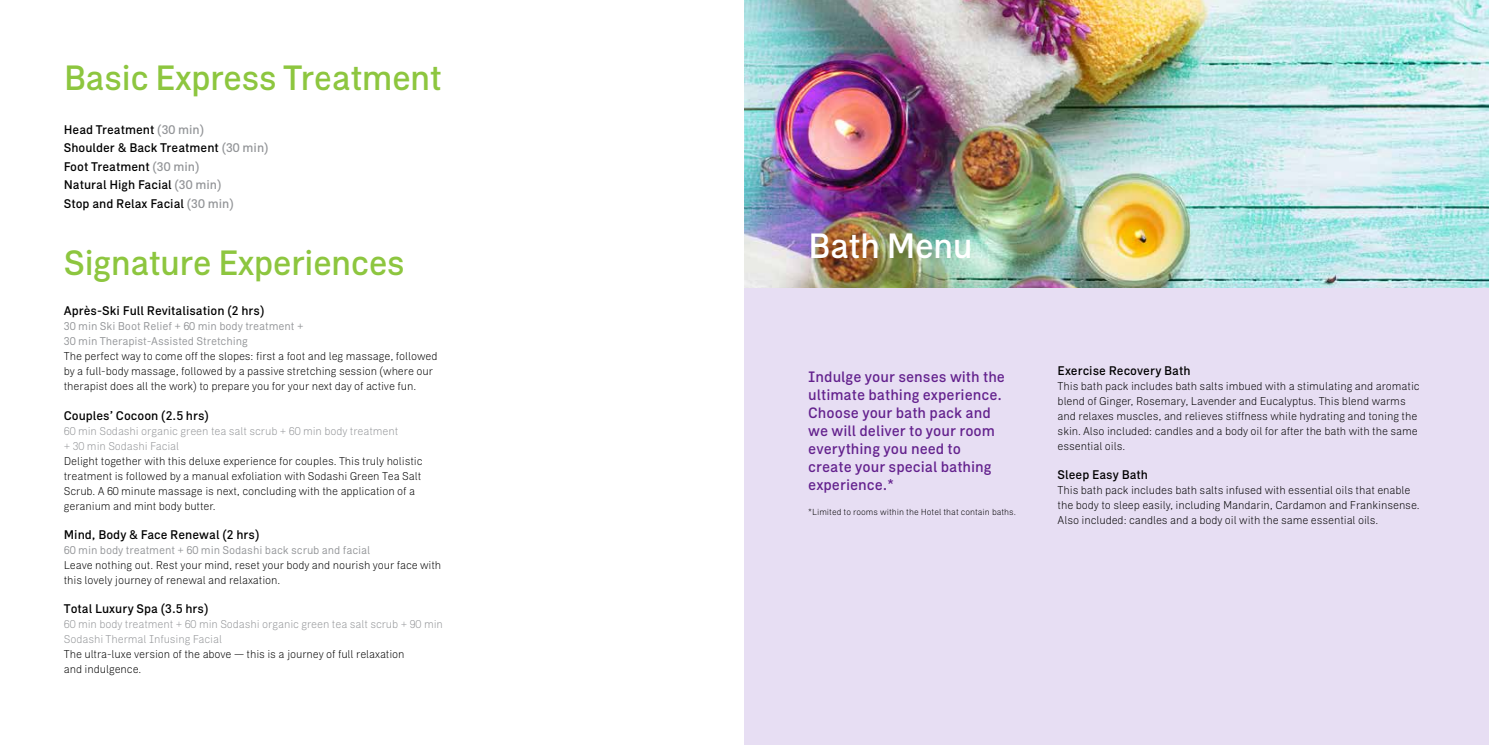
<style>
.page{position:relative;width:1489px;height:745px;background:#fff}
.page>*{position:absolute;margin:0;border:0;box-sizing:border-box;transform-origin:0 0}
.t1{font:500 35px "Zimmer";letter-spacing:-.02em;color:#8dc63f}
.t2{font:500 35px "Zimmer";letter-spacing:-.02em;color:#fff}
.t3{font:500 15px/18px "Zimmer";color:#63218d}
.t4{font:500 12.5px/18.5px "Zimmer";color:#000}
.t5{font:300 11.25px/15px "Zimmer";letter-spacing:-.01em;color:#000}
.t6{font:300 11.25px/15px "Zimmer";letter-spacing:-.01em;color:#939598}
.t7{font:11.25px/15px "Zimmer";letter-spacing:-.01em;color:#939598}
.t8{font:300 8.75px "Zimmer";color:#000}
.s1{color:#939598}
</style>
<div class="page">
<div style="left:744px;top:275px;width:744px;height:469px;background:#e7def3"></div>
<img style="left:744px;top:0;width:744px;height:288px">
<h1 class="t1" style="left:64px;top:57px;width:380px">Basic Express Treatment</h1>
<p class="t4" style="left:64px;top:120px;width:206px">Head Treatment <span class="s1">(30 min)<br></span>Shoulder &amp; Back Treatment <span class="s1">(30 min)<br></span>Foot Treatment <span class="s1">(30 min)<br></span>Natural High Facial <span class="s1">(30 min)<br></span>Stop and Relax Facial <span class="s1">(30 min)</span></p>
<h1 class="t1" style="left:64px;top:241px;width:343px">Signature Experiences</h1>
<p class="t4" style="left:64px;top:301px;width:202px">Après-Ski Full Revitalisation (2 hrs)</p>
<p class="t7" style="left:64px;top:318px;width:241px">30 min Ski Boot Relief + 60 min body treatment +<br>30 min Therapist-Assisted Stretching</p>
<p class="t5" style="left:64px;top:348px;width:375px">The perfect way to come off the slopes: first a foot and leg massage, followed by a full-body massage, followed by a passive stretching session (where our therapist does all the work) to prepare you for your next day of active fun.</p>
<p class="t4" style="left:64px;top:405px;width:147px">Couples’ Cocoon (2.5 hrs)</p>
<p class="t6" style="left:64px;top:423px;width:336px">60 min Sodashi organic green tea salt scrub + 60 min body treatment + 30 min Sodashi Facial</p>
<p class="t5" style="left:64px;top:453px;width:360px">Delight together with this deluxe experience for couples. This truly holistic treatment is followed by a manual exfoliation with Sodashi Green Tea Salt Scrub. A 60 minute massage is next, concluding with the application of a geranium and mint body butter.</p>
<p class="t4" style="left:64px;top:525px;width:197px">Mind, Body &amp; Face Renewal (2 hrs)</p>
<p class="t7" style="left:64px;top:542px;width:308px">60 min body treatment + 60 min Sodashi back scrub and facial</p>
<p class="t5" style="left:64px;top:557px;width:379px">Leave nothing out. Rest your mind, reset your body and nourish your face with this lovely journey of renewal and relaxation.</p>
<p class="t4" style="left:64px;top:599px;width:146px">Total Luxury Spa (3.5 hrs)</p>
<p class="t6" style="left:64px;top:616px;width:380px">60 min body treatment + 60 min Sodashi organic green tea salt scrub + 90 min<br>Sodashi Thermal Infusing Facial</p>
<p class="t5" style="left:64px;top:646px;width:342px">The ultra-luxe version of the above — this is a journey of full relaxation and indulgence.</p>
<h1 class="t2" style="left:808px;top:224px;width:166px">Bath Menu</h1>
<h2 class="t3" style="left:808px;top:367px;width:198px">Indulge your senses with the ultimate bathing experience.<br>Choose your bath pack and we will deliver to your room everything you need to create your special bathing experience.*</h2>
<p class="t8" style="left:808px;top:506px;width:209px">*Limited to rooms within the Hotel that contain baths.</p>
<p class="t4" style="left:1057px;top:360px;width:134px">Exercise Recovery Bath</p>
<p class="t5" style="left:1057px;top:378px;width:363px">This bath pack includes bath salts imbued with a stimulating and aromatic blend of Ginger, Rosemary, Lavender and Eucalyptus. This blend warms and relaxes muscles, and relieves stiffness while hydrating and toning the skin. Also included: candles and a body oil for after the bath with the same essential oils.</p>
<p class="t4" style="left:1057px;top:465px;width:92px">Sleep Easy Bath</p>
<p class="t5" style="left:1057px;top:482px;width:363px">This bath pack includes bath salts infused with essential oils that enable the body to sleep easily, including Mandarin, Cardamon and Frankinsense.<br>Also included: candles and a body oil with the same essential oils.</p>
</div>
